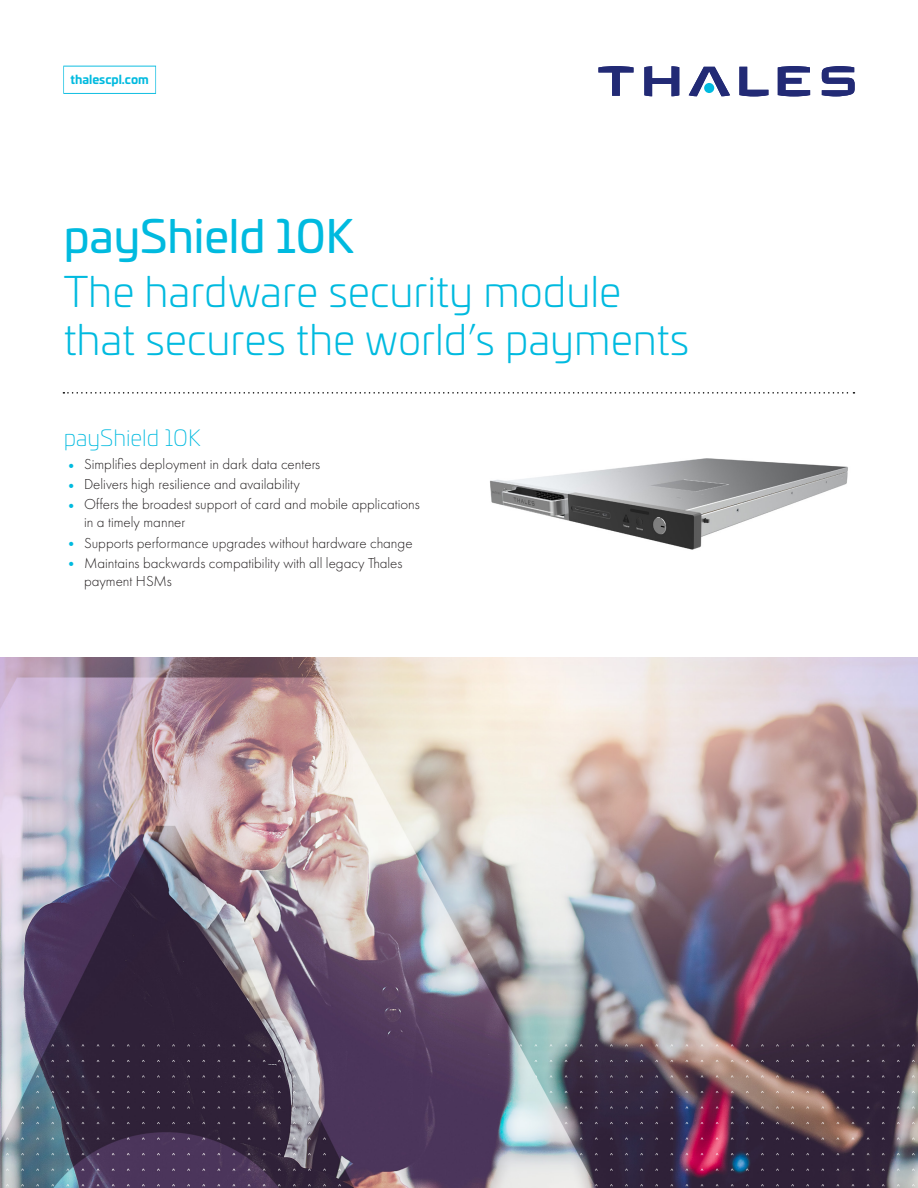
<style>
.page{position:relative;width:918px;height:1188px;background:#fff}
.page>*{position:absolute;margin:0;border:0;box-sizing:border-box;transform-origin:0 0}
.t1{font:45px "Univia Pro";color:#00badf}
.t2{font:300 42px/48px "Univia Pro";color:#00badf}
.t3{font:200 22.5px "Univia Pro";color:#00badf}
.t4{font:300 15px/18px "Futura PT";color:#231f20}
.t5{font:700 12px "Univia Pro";color:#00badf}
.s1{font-weight:700;color:#00badf}
</style>
<div class="page">
<svg style="left:822px;top:66px;width:33px;height:30px"></svg>
<svg style="left:778px;top:66px;width:32px;height:30px"></svg>
<svg style="left:739px;top:67px;width:29px;height:29px"></svg>
<svg style="left:689px;top:67px;width:41px;height:29px"></svg>
<div style="left:704px;top:83px;width:10px;height:10px;background:#00badf;border-radius:50%"></div>
<svg style="left:644px;top:66px;width:35px;height:30px"></svg>
<svg style="left:598px;top:66px;width:36px;height:30px"></svg>
<img style="left:0;top:657px;width:918px;height:531px">
<svg style="left:63px;top:392px;width:791px;height:2px"></svg>
<svg style="left:63px;top:66px;width:93px;height:28px"></svg>
<img style="left:490px;top:458px;width:358px;height:92px">
<p class="t5" style="left:71px;top:70px;width:80px">thalescpl.com</p>
<p class="t1" style="left:64px;top:203px;width:292px">payShield 10K</p>
<p class="t2" style="left:64px;top:266px;width:627px">The hardware security module that secures the world’s payments</p>
<p class="t3" style="left:64px;top:422px;width:138px">payShield 10K</p>
<p class="t4" style="left:64px;top:455px;width:258px"><span class="s1">•</span> Simplifies deployment in dark data centers</p>
<p class="t4" style="left:64px;top:475px;width:238px"><span class="s1">•</span> Delivers high resilience and availability</p>
<p class="t4" style="left:84px;top:496px;width:337px;text-indent:-20px"><span class="s1">•</span> Offers the broadest support of card and mobile applications in a timely manner</p>
<p class="t4" style="left:64px;top:534px;width:350px"><span class="s1">•</span> Supports performance upgrades without hardware change</p>
<p class="t4" style="left:84px;top:554px;width:320px;text-indent:-20px"><span class="s1">•</span> Maintains backwards compatibility with all legacy Thales payment HSMs</p>
</div>
